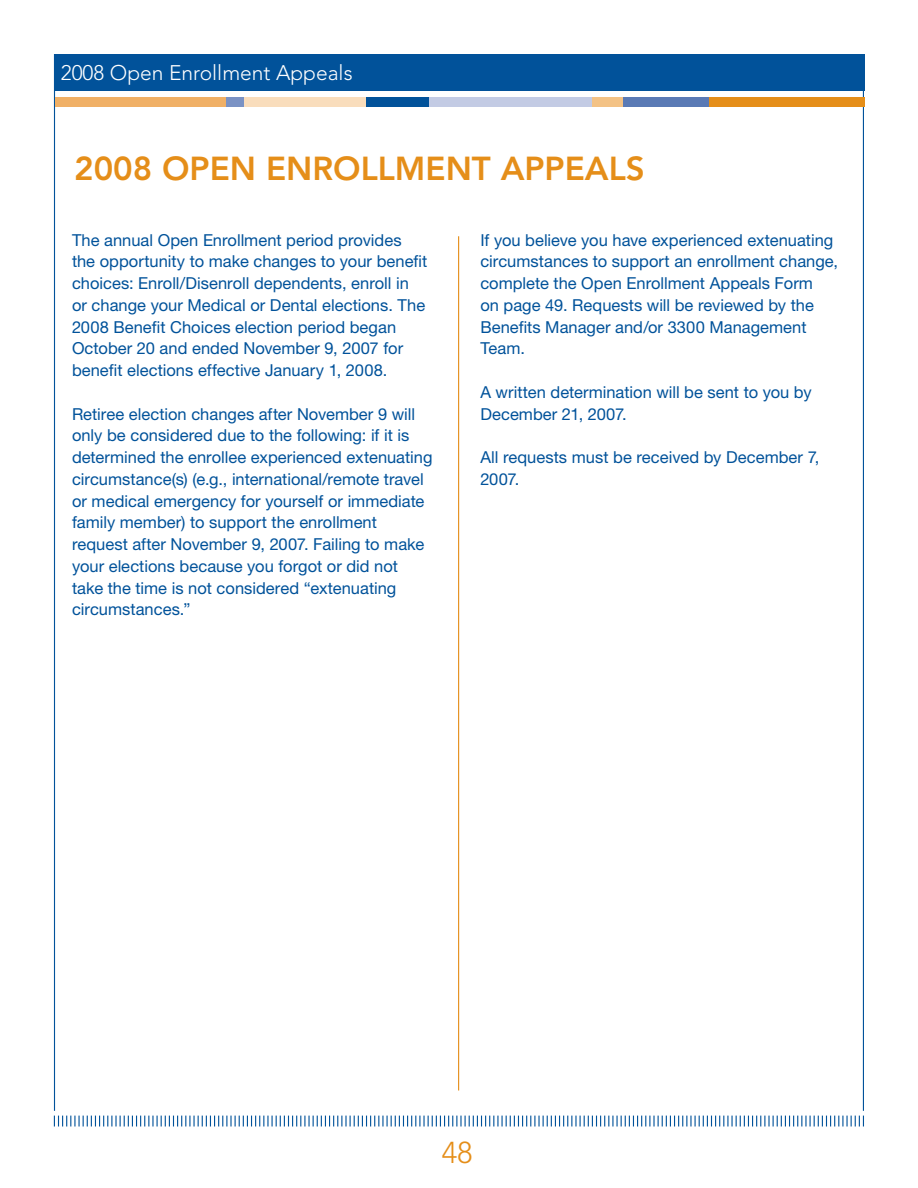
<style>
.page{position:relative;width:918px;height:1188px;background:#fff}
.page>*{position:absolute;margin:0;border:0;box-sizing:border-box;transform-origin:0 0}
.secondary_head{font:800 33px "Avenir";color:#e58e19}
.t1{font:300 30px "Avenir";color:#e58e19}
.t2{font:300 21px "Avenir";color:#fff}
.t3{font:16.5px/21.8px "Helvetica Neue LT Std";color:#01529a}
</style>
<div class="page">
<svg style="left:54px;top:1116px;width:810px;height:11px"></svg>
<hr style="left:863px;top:54px;width:1px;height:1057px;background:#01529a">
<hr style="left:54px;top:54px;width:1px;height:1057px;background:#01529a">
<div style="left:55px;top:54px;width:810px;height:37px;background:#01529a"></div>
<div style="left:709px;top:97px;width:156px;height:10px;background:#e58e19"></div>
<div style="left:623px;top:97px;width:86px;height:10px;background:#5a7ab5"></div>
<div style="left:366px;top:97px;width:64px;height:10px;background:#01529a"></div>
<div style="left:226px;top:97px;width:140px;height:10px;background:#f9ddbc"></div>
<div style="left:55px;top:97px;width:171px;height:10px;background:#f0b066"></div>
<div style="left:592px;top:97px;width:31px;height:10px;background:#f3c285"></div>
<div style="left:429px;top:97px;width:163px;height:10px;background:#c3cbe4"></div>
<div style="left:226px;top:97px;width:17px;height:10px;background:#7a92c4"></div>
<hr style="left:458px;top:236px;width:1px;height:854px;background:#e58e19">
<p class="t2" style="left:61px;top:61px;width:293px">2008 Open Enrollment Appeals</p>
<p class="t2" style="left:69px;top:61px;width:216px">TABLE OF CONTENTS</p>
<p class="secondary_head" style="left:74px;top:149px;width:572px">2008 OPEN ENROLLMENT APPEALS</p>
<p class="t3" style="left:72px;top:229px;width:357px">The annual Open Enrollment period provides the opportunity to make changes to your benefit choices: Enroll/Disenroll dependents, enroll in or change your Medical or Dental elections. The 2008 Benefit Choices election period began October 20 and ended November 9, 2007 for benefit elections effective January 1, 2008.</p>
<p class="t3" style="left:72px;top:403px;width:362px">Retiree election changes after November 9 will only be considered due to the following: if it is determined the enrollee experienced extenuating circumstance(s) (e.g., international/remote travel or medical emergency for yourself or immediate family member) to support the enrollment request after November 9, 2007. Failing to make your elections because you forgot or did not take the time is not considered “extenuating circumstances.”</p>
<p class="t3" style="left:480px;top:229px;width:359px">If you believe you have experienced extenuating circumstances to support an enrollment change, complete the Open Enrollment Appeals Form<br>on page 49. Requests will be reviewed by the Benefits Manager and/or 3300 Management Team.</p>
<p class="t3" style="left:480px;top:381px;width:333px">A written determination will be sent to you by<br>December 21, 2007.</p>
<p class="t3" style="left:480px;top:446px;width:341px">All requests must be received by December 7,<br>2007.</p>
<h2 class="t1" style="left:442px;top:1135px;width:33px">48</h2>
</div>
